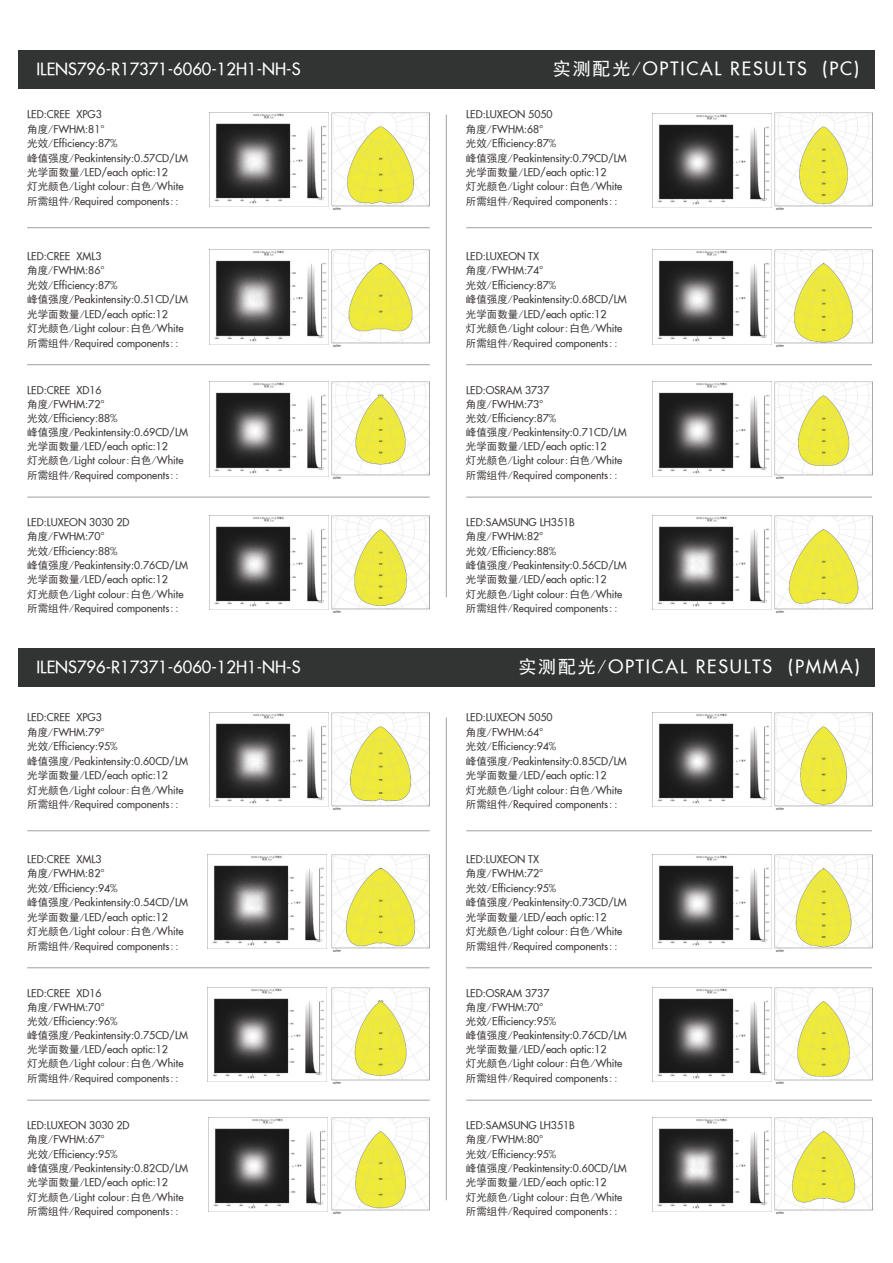
<style>
.page{position:relative;width:893px;height:1263px;background:#fff}
.page>*{position:absolute;margin:0;border:0;box-sizing:border-box;transform-origin:0 0}
.t1{font:18px "SFU Futura";letter-spacing:.1em;color:#fff}
.t2{font:16.5px "SFU Futura";color:#fff}
.t3{font:10.5px/14.4px "SFU Futura";color:#3e3a39}
.s1{font-family:"Sim Hei"}
</style>
<div class="page">
<div style="left:18px;top:50px;width:857px;height:39px;background:#323333"></div>
<div style="left:18px;top:648px;width:857px;height:39px;background:#323333"></div>
<hr style="left:27px;top:227px;width:403px;height:1px;background:#9fa0a0">
<hr style="left:27px;top:364px;width:403px;height:1px;background:#9fa0a0">
<hr style="left:27px;top:497px;width:403px;height:1px;background:#9fa0a0">
<hr style="left:446px;top:115px;width:1px;height:482px;background:#9fa0a0">
<hr style="left:466px;top:227px;width:406px;height:1px;background:#9fa0a0">
<hr style="left:466px;top:364px;width:406px;height:1px;background:#9fa0a0">
<hr style="left:466px;top:497px;width:406px;height:1px;background:#9fa0a0">
<hr style="left:27px;top:830px;width:403px;height:1px;background:#9fa0a0">
<hr style="left:27px;top:967px;width:403px;height:1px;background:#9fa0a0">
<hr style="left:27px;top:1100px;width:403px;height:1px;background:#9fa0a0">
<hr style="left:446px;top:718px;width:1px;height:482px;background:#9fa0a0">
<hr style="left:466px;top:830px;width:406px;height:1px;background:#9fa0a0">
<hr style="left:466px;top:967px;width:406px;height:1px;background:#9fa0a0">
<hr style="left:466px;top:1100px;width:406px;height:1px;background:#9fa0a0">
<img style="left:332px;top:113px;width:97px;height:97px">
<img style="left:209px;top:113px;width:119px;height:94px">
<img style="left:209px;top:250px;width:118px;height:94px">
<img style="left:332px;top:250px;width:97px;height:98px">
<img style="left:209px;top:382px;width:118px;height:94px">
<img style="left:332px;top:382px;width:97px;height:98px">
<img style="left:209px;top:516px;width:119px;height:94px">
<img style="left:332px;top:516px;width:97px;height:97px">
<img style="left:652px;top:113px;width:119px;height:94px">
<img style="left:774px;top:113px;width:98px;height:97px">
<img style="left:652px;top:250px;width:118px;height:94px">
<img style="left:774px;top:250px;width:98px;height:98px">
<img style="left:774px;top:382px;width:98px;height:98px">
<img style="left:652px;top:382px;width:118px;height:94px">
<img style="left:774px;top:516px;width:98px;height:97px">
<img style="left:652px;top:516px;width:119px;height:94px">
<img style="left:332px;top:713px;width:97px;height:97px">
<img style="left:209px;top:713px;width:119px;height:94px">
<img style="left:207px;top:854px;width:119px;height:95px">
<img style="left:332px;top:854px;width:97px;height:98px">
<img style="left:332px;top:987px;width:97px;height:98px">
<img style="left:207px;top:987px;width:119px;height:94px">
<img style="left:209px;top:1117px;width:119px;height:94px">
<img style="left:332px;top:1117px;width:97px;height:98px">
<img style="left:652px;top:713px;width:119px;height:94px">
<img style="left:774px;top:713px;width:98px;height:97px">
<img style="left:652px;top:854px;width:119px;height:95px">
<img style="left:774px;top:854px;width:98px;height:98px">
<img style="left:774px;top:987px;width:98px;height:98px">
<img style="left:652px;top:987px;width:119px;height:94px">
<img style="left:652px;top:1117px;width:119px;height:94px">
<img style="left:774px;top:1117px;width:98px;height:98px">
<h2 class="t2" style="left:36px;top:56px;width:266px">ILENS796-R17371-6060-12H1-NH-S</h2>
<h1 class="t1" style="left:553px;top:55px;width:308px"><span class="s1">实测配光/</span>OPTICAL RESULTS (PC)</h1>
<p class="t3" style="left:27px;top:106px;width:162px">LED:CREE XPG3<br><span class="s1">角度/</span>FWHM:81°<br><span class="s1">光效/</span>Efficiency:87%<br><span class="s1">峰值强度/</span>Peakintensity:0.57CD/LM<span class="s1">光学面数量/</span>LED/each optic:12<br><span class="s1">灯光颜色/</span>Light colour<span class="s1">:白色/</span>White<span class="s1">所需组件/</span>Required components<span class="s1">::</span></p>
<p class="t3" style="left:27px;top:248px;width:76px">LED:CREE XML3</p>
<p class="t3" style="left:27px;top:262px;width:162px"><span class="s1">角度/</span>FWHM:86°<br><span class="s1">光效/</span>Efficiency:87%<br><span class="s1">峰值强度/</span>Peakintensity:0.51CD/LM<span class="s1">光学面数量/</span>LED/each optic:12<br><span class="s1">灯光颜色/</span>Light colour<span class="s1">:白色/</span>White<span class="s1">所需组件/</span>Required components<span class="s1">::</span></p>
<p class="t3" style="left:27px;top:382px;width:76px">LED:CREE XD16</p>
<p class="t3" style="left:27px;top:396px;width:162px"><span class="s1">角度/</span>FWHM:72°<br><span class="s1">光效/</span>Efficiency:88%<br><span class="s1">峰值强度/</span>Peakintensity:0.69CD/LM<span class="s1">光学面数量/</span>LED/each optic:12<br><span class="s1">灯光颜色/</span>Light colour<span class="s1">:白色/</span>White<span class="s1">所需组件/</span>Required components<span class="s1">::</span></p>
<p class="t3" style="left:27px;top:514px;width:104px">LED:LUXEON 3030 2D</p>
<p class="t3" style="left:27px;top:528px;width:162px"><span class="s1">角度/</span>FWHM:70°<br><span class="s1">光效/</span>Efficiency:88%<br><span class="s1">峰值强度/</span>Peakintensity:0.76CD/LM<span class="s1">光学面数量/</span>LED/each optic:12<br><span class="s1">灯光颜色/</span>Light colour<span class="s1">:白色/</span>White<span class="s1">所需组件/</span>Required components<span class="s1">::</span></p>
<p class="t3" style="left:466px;top:106px;width:88px">LED:LUXEON 5050</p>
<p class="t3" style="left:466px;top:121px;width:162px"><span class="s1">角度/</span>FWHM:68°<br><span class="s1">光效/</span>Efficiency:87%<br><span class="s1">峰值强度/</span>Peakintensity:0.79CD/LM<span class="s1">光学面数量/</span>LED/each optic:12<br><span class="s1">灯光颜色/</span>Light colour<span class="s1">:白色/</span>White<span class="s1">所需组件/</span>Required components<span class="s1">::</span></p>
<p class="t3" style="left:466px;top:248px;width:74px">LED:LUXEON TX</p>
<p class="t3" style="left:466px;top:262px;width:162px"><span class="s1">角度/</span>FWHM:74°<br><span class="s1">光效/</span>Efficiency:87%<br><span class="s1">峰值强度/</span>Peakintensity:0.68CD/LM<span class="s1">光学面数量/</span>LED/each optic:12<br><span class="s1">灯光颜色/</span>Light colour<span class="s1">:白色/</span>White<span class="s1">所需组件/</span>Required components<span class="s1">::</span></p>
<p class="t3" style="left:466px;top:382px;width:85px">LED:OSRAM 3737</p>
<p class="t3" style="left:466px;top:396px;width:162px"><span class="s1">角度/</span>FWHM:73°<br><span class="s1">光效/</span>Efficiency:87%<br><span class="s1">峰值强度/</span>Peakintensity:0.71CD/LM<span class="s1">光学面数量/</span>LED/each optic:12<br><span class="s1">灯光颜色/</span>Light colour<span class="s1">:白色/</span>White<span class="s1">所需组件/</span>Required components<span class="s1">::</span></p>
<p class="t3" style="left:466px;top:514px;width:110px">LED:SAMSUNG LH351B</p>
<p class="t3" style="left:466px;top:528px;width:162px"><span class="s1">角度/</span>FWHM:82°<br><span class="s1">光效/</span>Efficiency:88%<br><span class="s1">峰值强度/</span>Peakintensity:0.56CD/LM<span class="s1">光学面数量/</span>LED/each optic:12<br><span class="s1">灯光颜色/</span>Light colour<span class="s1">:白色/</span>White<span class="s1">所需组件/</span>Required components<span class="s1">::</span></p>
<h2 class="t2" style="left:36px;top:654px;width:266px">ILENS796-R17371-6060-12H1-NH-S</h2>
<h1 class="t1" style="left:518px;top:653px;width:343px"><span class="s1">实测配光/</span>OPTICAL RESULTS (PMMA)</h1>
<p class="t3" style="left:27px;top:709px;width:162px">LED:CREE XPG3<br><span class="s1">角度/</span>FWHM:79°<br><span class="s1">光效/</span>Efficiency:95%<br><span class="s1">峰值强度/</span>Peakintensity:0.60CD/LM<span class="s1">光学面数量/</span>LED/each optic:12<br><span class="s1">灯光颜色/</span>Light colour<span class="s1">:白色/</span>White<span class="s1">所需组件/</span>Required components<span class="s1">::</span></p>
<p class="t3" style="left:27px;top:851px;width:76px">LED:CREE XML3</p>
<p class="t3" style="left:27px;top:865px;width:162px"><span class="s1">角度/</span>FWHM:82°<br><span class="s1">光效/</span>Efficiency:94%<br><span class="s1">峰值强度/</span>Peakintensity:0.54CD/LM<span class="s1">光学面数量/</span>LED/each optic:12<br><span class="s1">灯光颜色/</span>Light colour<span class="s1">:白色/</span>White<span class="s1">所需组件/</span>Required components<span class="s1">::</span></p>
<p class="t3" style="left:27px;top:985px;width:76px">LED:CREE XD16</p>
<p class="t3" style="left:27px;top:999px;width:162px"><span class="s1">角度/</span>FWHM:70°<br><span class="s1">光效/</span>Efficiency:96%<br><span class="s1">峰值强度/</span>Peakintensity:0.75CD/LM<span class="s1">光学面数量/</span>LED/each optic:12<br><span class="s1">灯光颜色/</span>Light colour<span class="s1">:白色/</span>White<span class="s1">所需组件/</span>Required components<span class="s1">::</span></p>
<p class="t3" style="left:27px;top:1117px;width:104px">LED:LUXEON 3030 2D</p>
<p class="t3" style="left:27px;top:1131px;width:162px"><span class="s1">角度/</span>FWHM:67°<br><span class="s1">光效/</span>Efficiency:95%<br><span class="s1">峰值强度/</span>Peakintensity:0.82CD/LM<span class="s1">光学面数量/</span>LED/each optic:12<br><span class="s1">灯光颜色/</span>Light colour<span class="s1">:白色/</span>White<span class="s1">所需组件/</span>Required components<span class="s1">::</span></p>
<p class="t3" style="left:466px;top:709px;width:88px">LED:LUXEON 5050</p>
<p class="t3" style="left:466px;top:724px;width:162px"><span class="s1">角度/</span>FWHM:64°<br><span class="s1">光效/</span>Efficiency:94%<br><span class="s1">峰值强度/</span>Peakintensity:0.85CD/LM<span class="s1">光学面数量/</span>LED/each optic:12<br><span class="s1">灯光颜色/</span>Light colour<span class="s1">:白色/</span>White<span class="s1">所需组件/</span>Required components<span class="s1">::</span></p>
<p class="t3" style="left:466px;top:851px;width:74px">LED:LUXEON TX</p>
<p class="t3" style="left:466px;top:865px;width:162px"><span class="s1">角度/</span>FWHM:72°<br><span class="s1">光效/</span>Efficiency:95%<br><span class="s1">峰值强度/</span>Peakintensity:0.73CD/LM<span class="s1">光学面数量/</span>LED/each optic:12<br><span class="s1">灯光颜色/</span>Light colour<span class="s1">:白色/</span>White<span class="s1">所需组件/</span>Required components<span class="s1">::</span></p>
<p class="t3" style="left:466px;top:985px;width:85px">LED:OSRAM 3737</p>
<p class="t3" style="left:466px;top:999px;width:162px"><span class="s1">角度/</span>FWHM:70°<br><span class="s1">光效/</span>Efficiency:95%<br><span class="s1">峰值强度/</span>Peakintensity:0.76CD/LM<span class="s1">光学面数量/</span>LED/each optic:12<br><span class="s1">灯光颜色/</span>Light colour<span class="s1">:白色/</span>White<span class="s1">所需组件/</span>Required components<span class="s1">::</span></p>
<p class="t3" style="left:466px;top:1117px;width:110px">LED:SAMSUNG LH351B</p>
<p class="t3" style="left:466px;top:1131px;width:162px"><span class="s1">角度/</span>FWHM:80°<br><span class="s1">光效/</span>Efficiency:95%<br><span class="s1">峰值强度/</span>Peakintensity:0.60CD/LM<span class="s1">光学面数量/</span>LED/each optic:12<br><span class="s1">灯光颜色/</span>Light colour<span class="s1">:白色/</span>White<span class="s1">所需组件/</span>Required components<span class="s1">::</span></p>
</div>
